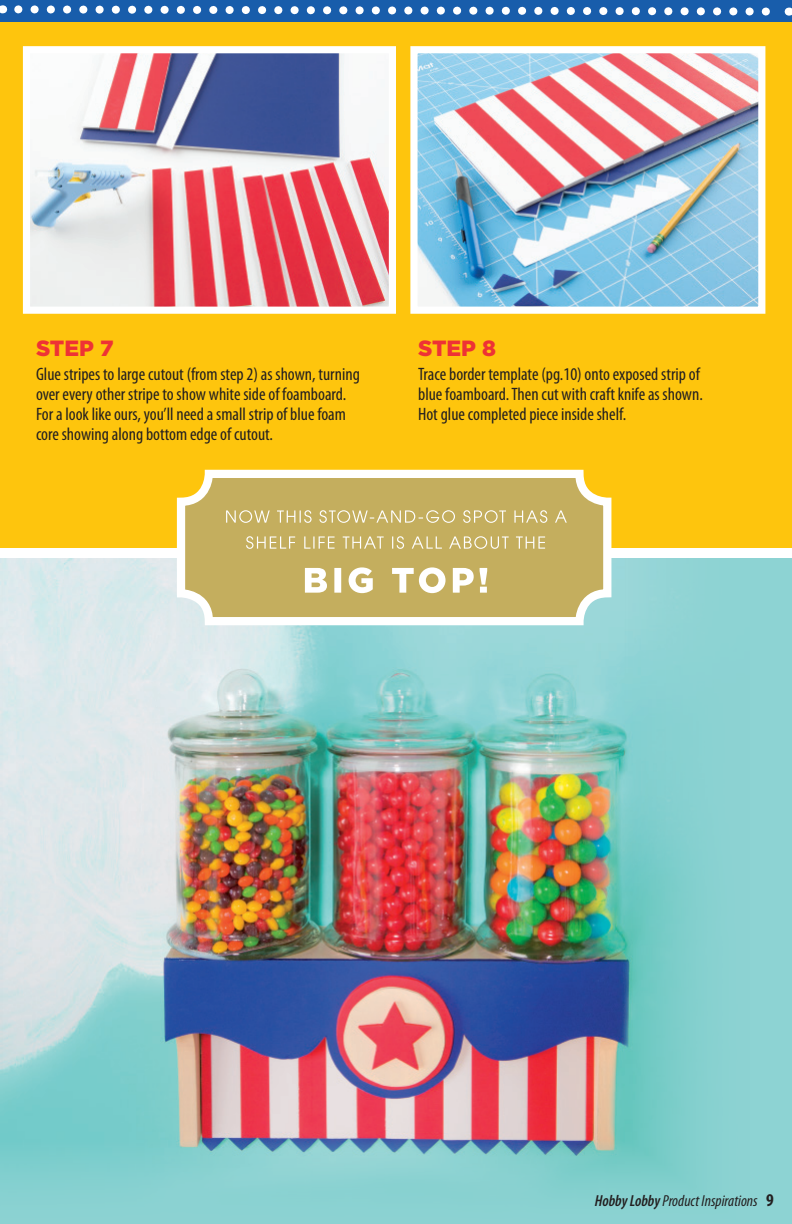
<style>
.page{position:relative;width:792px;height:1224px;background:#fff}
.page>*{position:absolute;margin:0;border:0;box-sizing:border-box;transform-origin:0 0}
.t1{font:900 22px "Gotham";color:#ee3235}
.t2{font:condensed 18px/20px "Myriad Pro";color:#231f20}
.t3{font:italic condensed 16px "Myriad Pro";color:#231f20}
.s1{font-weight:600}
.s2{font-weight:700;font-style:normal;font-size:18px}
</style>
<div class="page">
<div style="left:0;top:0;width:792px;height:548px;background:#fec50d"></div>
<div style="left:0;top:558px;width:792px;height:666px;background:#8dd3d3"></div>
<img style="left:1px;top:558px;width:694px;height:631px">
<img style="left:31px;top:54px;width:357px;height:252px">
<div style="left:23px;top:46px;width:373px;height:268px;border:7px solid #fff"></div>
<img style="left:418px;top:54px;width:339px;height:252px">
<div style="left:410px;top:46px;width:355px;height:268px;border:7px solid #fff"></div>
<div style="left:0;top:0;width:792px;height:22px;background:#185dab"></div>
<svg style="left:14px;top:5px;width:776px;height:11px"></svg>
<div style="left:181px;top:474px;width:426px;height:147px;background:#c4ae5e;border-radius:28px"></div>
<div style="left:177px;top:470px;width:434px;height:155px;border:8px solid #fff;border-radius:28px"></div>
<svg style="left:305px;top:567px;width:182px;height:26px"></svg>
<svg style="left:246px;top:536px;width:299px;height:13px"></svg>
<svg style="left:226px;top:510px;width:341px;height:13px"></svg>
<p class="t1" style="left:36px;top:333px;width:79px">STEP 7</p>
<p class="t2" style="left:36px;top:363px;width:325px">Glue stripes to large cutout (from step 2) as shown, turning over every other stripe to show white side of foamboard.</p>
<p class="t2" style="left:36px;top:403px;width:312px">For a look like ours, you’ll need a small strip of blue foam core showing along bottom edge of cutout.</p>
<p class="t1" style="left:418px;top:333px;width:79px">STEP 8</p>
<p class="t2" style="left:418px;top:363px;width:286px">Trace border template (pg.10) onto exposed strip of blue foamboard. Then cut with craft knife as shown.<br>Hot glue completed piece inside shelf.</p>
<p class="t3" style="left:595px;top:1191px;width:181px"><span class="s1">Hobby Lobby</span> Product Inspirations <span class="s2">9</span></p>
</div>
